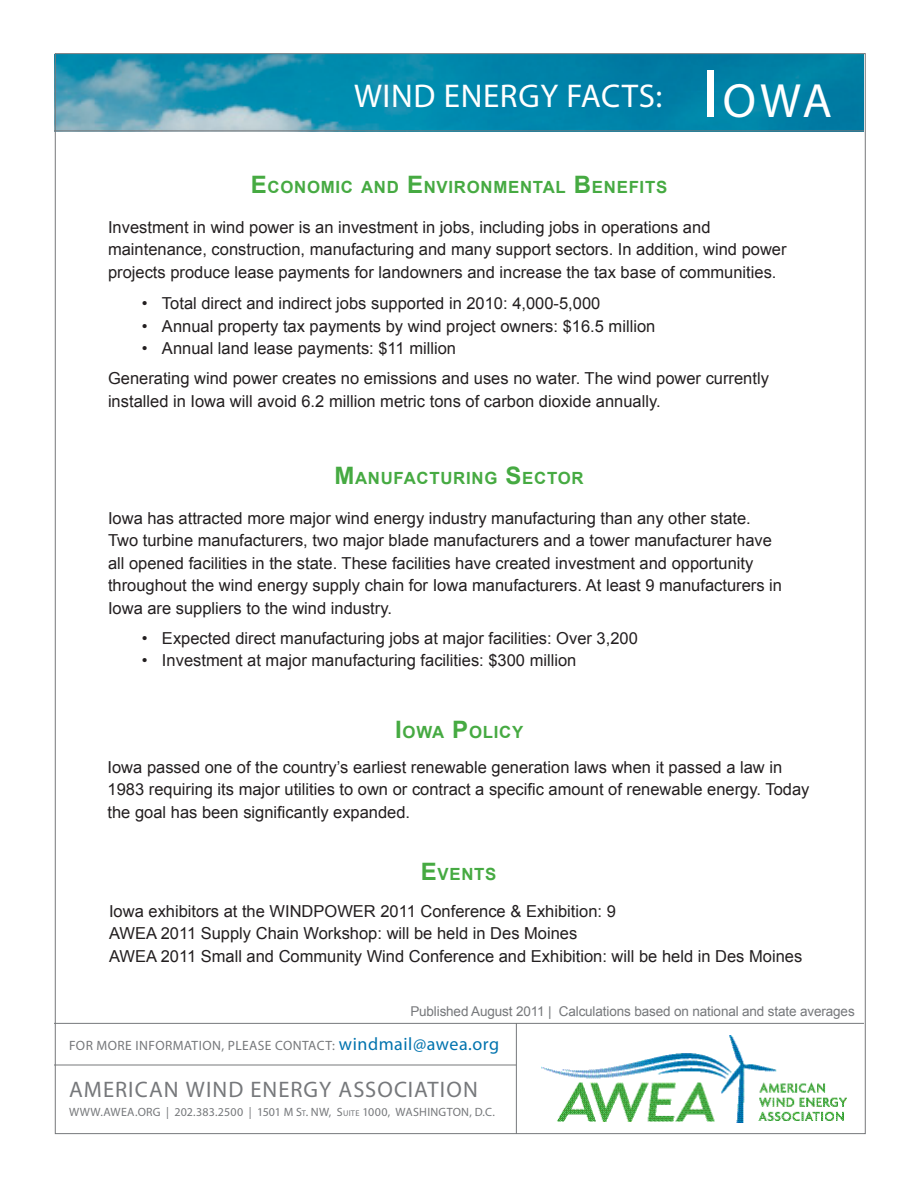
<style>
.page{position:relative;width:918px;height:1188px;background:#fff}
.page>*{position:absolute;margin:0;border:0;box-sizing:border-box;transform-origin:0 0}
.t1{font:48.3px "Myriad Pro";color:#fff}
.t2{font:33px "Myriad Pro";letter-spacing:.02em;color:#fff}
.t3{font:22.5px "Myriad Pro";letter-spacing:.05em;color:#76787b}
.Plain_Text{font:700 16.8px "Arial";letter-spacing:.045em;color:#46aa42}
.body_copy_internal_l{font:16.5px/22.5px "Arial";color:#231f20}
.Plain_Text-2{font:13.5px "Arial";letter-spacing:-.01em;color:#76787b}
.t4{font:13.5px "Myriad Pro";letter-spacing:.03em;color:#76787b}
.t5{font:12px "Myriad Pro";letter-spacing:.02em;color:#76787b}
.s1{font-size:24px}
.s2{font-size:69px}
.s3{font-size:18px;color:#0073ae}
.s4{font-size:8.4px}
</style>
<div class="page">
<img style="left:54px;top:54px;width:810px;height:76px">
<img style="left:542px;top:1035px;width:304px;height:87px">
<hr style="left:54px;top:1023px;width:810px;height:1px;background:#76787b">
<hr style="left:54px;top:130px;width:810px;height:1px;background:#76787b">
<hr style="left:516px;top:1023px;width:1px;height:111px;background:#76787b">
<hr style="left:54px;top:1065px;width:462px;height:1px;background:#76787b">
<p class="t2" style="left:354px;top:76px;width:310px">WIND ENERGY FACTS:</p>
<p class="Plain_Text" style="left:251px;top:176px;width:418px"><span class="s1">E</span>CONOMIC AND <span class="s1">E</span>NVIRONMENTAL <span class="s1">B</span>ENEFITS</p>
<p class="t1" style="left:702px;top:71px;width:58px"><span class="s2">I</span>OWA</p>
<p class="body_copy_internal_l" style="left:108px;top:216px;width:680px">Investment in wind power is an investment in jobs, including jobs in operations and maintenance, construction, manufacturing and many support sectors. In addition, wind power projects produce lease payments for landowners and increase the tax base of communities.</p>
<p class="body_copy_internal_l" style="left:142px;top:292px;width:460px">• Total direct and indirect jobs supported in 2010: 4,000-5,000</p>
<p class="body_copy_internal_l" style="left:142px;top:315px;width:515px">• Annual property tax payments by wind project owners: $16.5 million</p>
<p class="body_copy_internal_l" style="left:142px;top:337px;width:316px">• Annual land lease payments: $11 million</p>
<p class="body_copy_internal_l" style="left:108px;top:367px;width:662px">Generating wind power creates no emissions and uses no water. The wind power currently installed in Iowa will avoid 6.2 million metric tons of carbon dioxide annually.</p>
<p class="Plain_Text" style="left:334px;top:467px;width:251px"><span class="s1">M</span>ANUFACTURING <span class="s1">S</span>ECTOR</p>
<p class="body_copy_internal_l" style="left:108px;top:507px;width:676px">Iowa has attracted more major wind energy industry manufacturing than any other state.<br>Two turbine manufacturers, two major blade manufacturers and a tower manufacturer have all opened facilities in the state. These facilities have created investment and opportunity throughout the wind energy supply chain for Iowa manufacturers. At least 9 manufacturers in Iowa are suppliers to the wind industry.</p>
<p class="body_copy_internal_l" style="left:142px;top:627px;width:498px">• Expected direct manufacturing jobs at major facilities: Over 3,200</p>
<p class="body_copy_internal_l" style="left:142px;top:649px;width:436px">• Investment at major manufacturing facilities: $300 million</p>
<p class="Plain_Text" style="left:395px;top:721px;width:130px"><span class="s1">I</span> OWA <span class="s1">P</span>OLICY</p>
<p class="body_copy_internal_l" style="left:108px;top:756px;width:703px">Iowa passed one of the country’s earliest renewable generation laws when it passed a law in<br>1983 requiring its major utilities to own or contract a specific amount of renewable energy. Today the goal has been significantly expanded.</p>
<p class="Plain_Text" style="left:421px;top:863px;width:77px"><span class="s1">E</span>VENTS</p>
<p class="body_copy_internal_l" style="left:109px;top:900px;width:508px">Iowa exhibitors at the WINDPOWER 2011 Conference &amp; Exhibition: 9</p>
<p class="body_copy_internal_l" style="left:109px;top:923px;width:470px">AWEA 2011 Supply Chain Workshop: will be held in Des Moines</p>
<p class="body_copy_internal_l" style="left:109px;top:945px;width:695px">AWEA 2011 Small and Community Wind Conference and Exhibition: will be held in Des Moines</p>
<p class="Plain_Text-2" style="left:410px;top:1003px;width:446px">Published August 2011 | Calculations based on national and state averages</p>
<p class="t4" style="left:69px;top:1037px;width:432px">FOR MORE INFORMATION, PLEASE CONTACT: <span class="s3">windmail@awea.org</span></p>
<p class="t3" style="left:69px;top:1076px;width:410px">AMERICAN WIND ENERGY ASSOCIATION</p>
<p class="t5" style="left:69px;top:1105px;width:428px">WWW.AWEA.ORG | 202.383.2500 | 1501 M S<span class="s4">T</span>. NW, S<span class="s4">UITE</span> 1000, WASHINGTON, D.C.</p>
</div>
